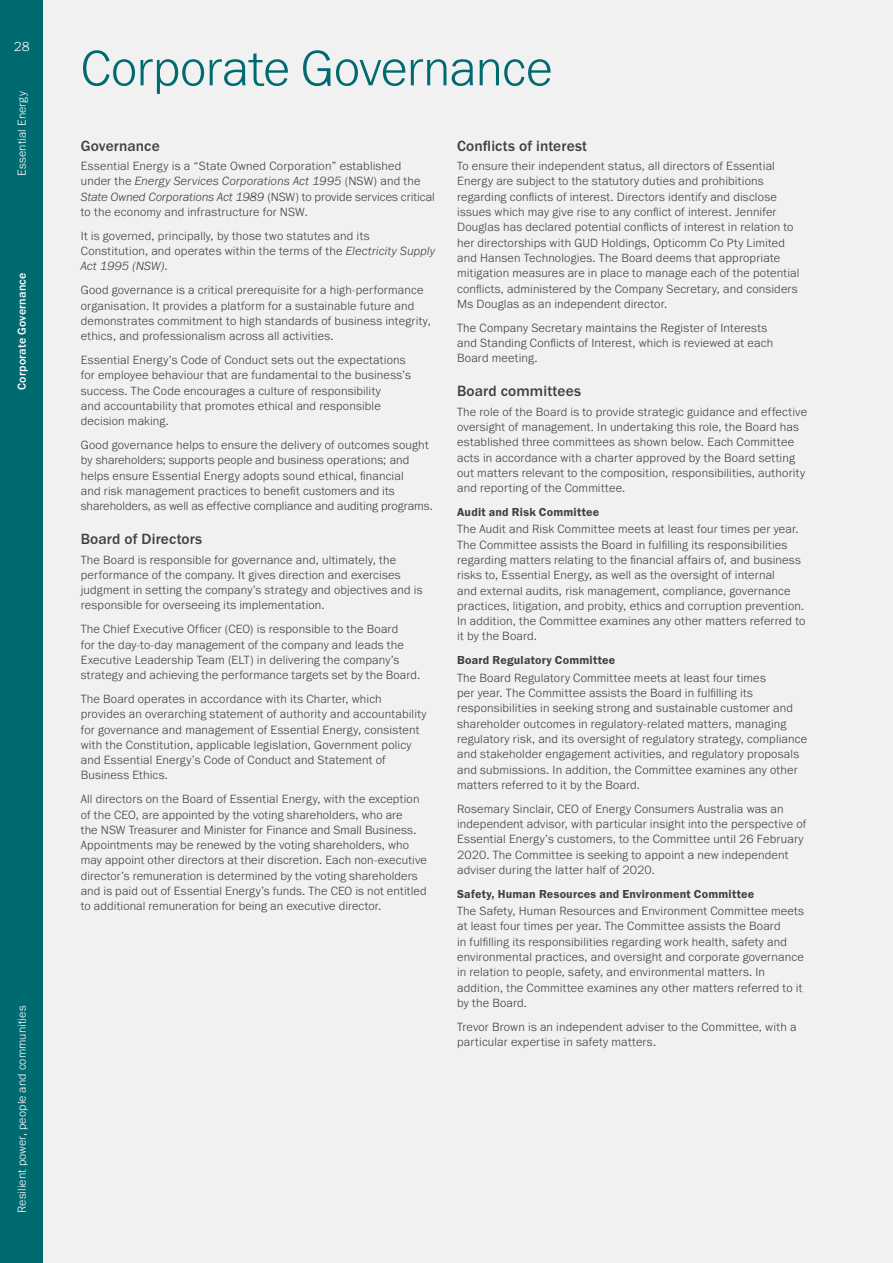
<style>
.page{position:relative;width:893px;height:1263px;background:#fff}
.page>*{position:absolute;margin:0;border:0;box-sizing:border-box;transform-origin:0 0}
.t1{font:300 51.3px "Franklin Gothic URW";letter-spacing:-.005em;color:#006a71}
.t2{font:500 15.3px "Franklin Gothic URW";letter-spacing:.01em;color:#414042}
.t3{font:300 13.5px "Franklin Gothic URW";color:#fff}
.t4{font:300 12.3px/15.3px "Franklin Gothic URW";letter-spacing:.015em;color:#414042}
.t5{font:12px "Franklin Gothic URW Dem";letter-spacing:.02em;color:#414042}
.t6{font:300 12px "Franklin Gothic URW";letter-spacing:.01em;color:#fff}
.t7{font:500 12px "Franklin Gothic URW";letter-spacing:.01em;color:#fff}
.s1{font-style:italic}
</style>
<div class="page">
<div style="left:43px;top:0;width:850px;height:1263px;background:#f1f1f2"></div>
<div style="left:0;top:0;width:43px;height:1263px;background:#006a71"></div>
<p class="t3" style="left:14px;top:38px;width:17px">28</p>
<p class="t6" style="left:14px;top:176px;width:86px;rotate:-90deg">Essential Energy</p>
<p class="t7" style="left:14px;top:390px;width:119px;rotate:-90deg">Corporate Governance</p>
<p class="t6" style="left:14px;top:1213px;width:209px;rotate:-90deg">Resilient power, people and communities</p>
<h1 class="t1" style="left:81px;top:36px;width:473px">Corporate Governance</h1>
<p class="t2" style="left:81px;top:136px;width:81px">Governance</p>
<p class="t4" style="left:81px;top:158px;width:356px">Essential Energy is a “State Owned Corporation” established under the <span class="s1">Energy Services Corporations Act 1995</span> (NSW) and the <span class="s1">State Owned Corporations Act 1989</span> (NSW) to provide services critical to the economy and infrastructure for NSW.</p>
<p class="t4" style="left:81px;top:228px;width:356px">It is governed, principally, by those two statutes and its<br>Constitution, and operates within the terms of the <span class="s1">Electricity Supply<br>Act 1995 (NSW)</span>.</p>
<p class="t4" style="left:81px;top:282px;width:351px">Good governance is a critical prerequisite for a high-performance organisation. It provides a platform for a sustainable future and demonstrates commitment to high standards of business integrity, ethics, and professionalism across all activities.</p>
<p class="t4" style="left:81px;top:352px;width:332px">Essential Energy’s Code of Conduct sets out the expectations for employee behaviour that are fundamental to the business’s success. The Code encourages a culture of responsibility<br>and accountability that promotes ethical and responsible decision making.</p>
<p class="t4" style="left:81px;top:437px;width:354px">Good governance helps to ensure the delivery of outcomes sought by shareholders; supports people and business operations; and helps ensure Essential Energy adopts sound ethical, financial<br>and risk management practices to benefit customers and its shareholders, as well as effective compliance and auditing programs.</p>
<p class="t2" style="left:81px;top:529px;width:123px">Board of Directors</p>
<p class="t4" style="left:81px;top:552px;width:343px">The Board is responsible for governance and, ultimately, the performance of the company. It gives direction and exercises judgment in setting the company’s strategy and objectives and is responsible for overseeing its implementation.</p>
<p class="t4" style="left:81px;top:621px;width:341px">The Chief Executive Officer (CEO) is responsible to the Board<br>for the day-to-day management of the company and leads the Executive Leadership Team (ELT) in delivering the company’s strategy and achieving the performance targets set by the Board.</p>
<p class="t4" style="left:81px;top:691px;width:347px">The Board operates in accordance with its Charter, which provides an overarching statement of authority and accountability for governance and management of Essential Energy, consistent with the Constitution, applicable legislation, Government policy and Essential Energy’s Code of Conduct and Statement of Business Ethics.</p>
<p class="t4" style="left:81px;top:791px;width:348px">All directors on the Board of Essential Energy, with the exception of the CEO, are appointed by the voting shareholders, who are<br>the NSW Treasurer and Minister for Finance and Small Business.<br>Appointments may be renewed by the voting shareholders, who may appoint other directors at their discretion. Each non-executive director’s remuneration is determined by the voting shareholders and is paid out of Essential Energy’s funds. The CEO is not entitled to additional remuneration for being an executive director.</p>
<p class="t2" style="left:457px;top:136px;width:132px">Conflicts of interest</p>
<p class="t4" style="left:457px;top:158px;width:344px">To ensure their independent status, all directors of Essential Energy are subject to the statutory duties and prohibitions regarding conflicts of interest. Directors identify and disclose issues which may give rise to any conflict of interest. Jennifer Douglas has declared potential conflicts of interest in relation to her directorships with GUD Holdings, Opticomm Co Pty Limited and Hansen Technologies. The Board deems that appropriate mitigation measures are in place to manage each of the potential conflicts, administered by the Company Secretary, and considers Ms Douglas as an independent director.</p>
<p class="t4" style="left:457px;top:320px;width:318px">The Company Secretary maintains the Register of Interests and Standing Conflicts of Interest, which is reviewed at each<br>Board meeting.</p>
<p class="t2" style="left:457px;top:381px;width:125px">Board committees</p>
<p class="t4" style="left:457px;top:404px;width:352px">The role of the Board is to provide strategic guidance and effective oversight of management. In undertaking this role, the Board has established three committees as shown below. Each Committee acts in accordance with a charter approved by the Board setting out matters relevant to the composition, responsibilities, authority and reporting of the Committee.</p>
<p class="t5" style="left:457px;top:504px;width:144px">Audit and Risk Committee</p>
<p class="t4" style="left:457px;top:521px;width:350px">The Audit and Risk Committee meets at least four times per year.<br>The Committee assists the Board in fulfilling its responsibilities regarding matters relating to the financial affairs of, and business risks to, Essential Energy, as well as the oversight of internal<br>and external audits, risk management, compliance, governance practices, litigation, and probity, ethics and corruption prevention.<br>In addition, the Committee examines any other matters referred to it by the Board.</p>
<p class="t5" style="left:457px;top:653px;width:160px">Board Regulatory Committee</p>
<p class="t4" style="left:457px;top:670px;width:352px">The Board Regulatory Committee meets at least four times<br>per year. The Committee assists the Board in fulfilling its responsibilities in seeking strong and sustainable customer and shareholder outcomes in regulatory-related matters, managing regulatory risk, and its oversight of regulatory strategy, compliance and stakeholder engagement activities, and regulatory proposals and submissions. In addition, the Committee examines any other matters referred to it by the Board.</p>
<p class="t4" style="left:457px;top:801px;width:351px">Rosemary Sinclair, CEO of Energy Consumers Australia was an independent advisor, with particular insight into the perspective of Essential Energy’s customers, to the Committee until 26 February 2020. The Committee is seeking to appoint a new independent adviser during the latter half of 2020.</p>
<p class="t5" style="left:457px;top:886px;width:299px">Safety, Human Resources and Environment Committee</p>
<p class="t4" style="left:457px;top:903px;width:348px">The Safety, Human Resources and Environment Committee meets at least four times per year. The Committee assists the Board<br>in fulfilling its responsibilities regarding work health, safety and environmental practices, and oversight and corporate governance in relation to people, safety, and environmental matters. In addition, the Committee examines any other matters referred to it by the Board.</p>
<p class="t4" style="left:457px;top:1019px;width:341px">Trevor Brown is an independent adviser to the Committee, with a particular expertise in safety matters.</p>
</div>
